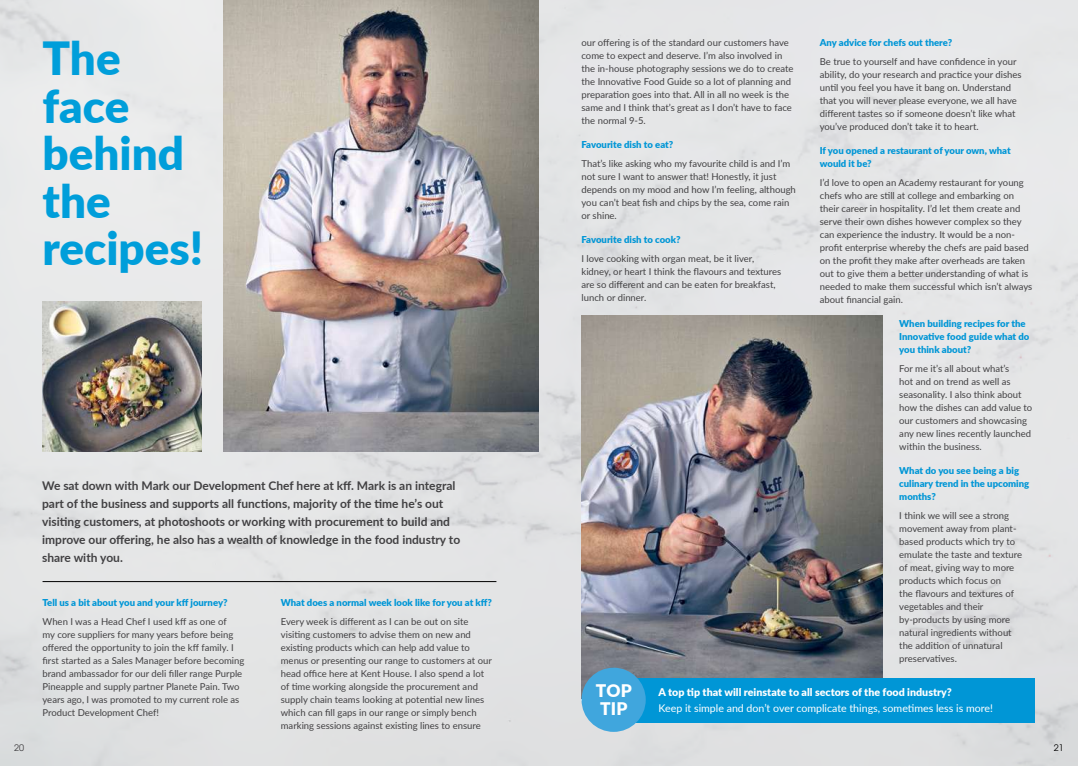
<style>
.page{position:relative;width:1078px;height:766px;background:#fff}
.page>*{position:absolute;margin:0;border:0;box-sizing:border-box;transform-origin:0 0}
.t1{font:900 45.7px/47.4px "Lato";color:#009eda}
.t2{font:900 17.4px/17.4px "Lato";letter-spacing:.01em;color:#fff}
.t3{font:700 12px/18px "Lato";color:#414042}
.t4{font:10.6px "Lato";color:#fff}
.t5{font:900 10.6px "Lato";color:#fff}
.t6{font:9.5px/13px "Lato";color:#414042}
.t7{font:900 9.5px/13px "Lato";color:#0096d6}
.t8{font:9px "Avant Garde";color:#414042}
.t9{font:9px "Avant Garde";color:#000}
</style>
<div class="page">
<div style="left:0;top:0;width:1077px;height:765px;background:#e4e5e6"></div>
<img style="left:224px;top:0;width:315px;height:452px">
<hr style="left:43px;top:581px;width:453px;height:1px;background:#000">
<img style="left:581px;top:316px;width:301px;height:377px">
<div style="left:616px;top:677px;width:418px;height:45px;background:#0096d6"></div>
<div style="left:581px;top:667px;width:64px;height:64px;background:#40a6dd;border-radius:50%"></div>
<img style="left:43px;top:301px;width:158px;height:151px">
<p class="t8" style="left:14px;top:742px;width:11px">20</p>
<p class="t7" style="left:819px;top:36px;width:134px">Any advice for chefs out there?</p>
<p class="t6" style="left:819px;top:54px;width:203px">Be true to yourself and have confidence in your ability, do your research and practice your dishes until you feel you have it bang on. Understand that you will never please everyone, we all have different tastes so if someone doesn’t like what you’ve produced don’t take it to heart.</p>
<p class="t7" style="left:819px;top:144px;width:192px">If you opened a restaurant of your own, what would it be?</p>
<p class="t6" style="left:819px;top:175px;width:214px">I’d love to open an Academy restaurant for young chefs who are still at college and embarking on their career in hospitality. I’d let them create and serve their own dishes however complex so they can experience the industry. It would be a non&shy;profit enterprise whereby the chefs are paid based on the profit they make after overheads are taken out to give them a better understanding of what is needed to make them successful which isn’t always about financial gain.</p>
<p class="t7" style="left:899px;top:317px;width:132px">When building recipes for the<br>Innovative food guide what do you think about?</p>
<p class="t6" style="left:899px;top:361px;width:134px">For me it’s all about what’s<br>hot and on trend as well as seasonality. I also think about how the dishes can add value to our customers and showcasing any new lines recently launched within the business.</p>
<p class="t7" style="left:899px;top:464px;width:131px">What do you see being a big culinary trend in the upcoming months?</p>
<p class="t6" style="left:899px;top:508px;width:124px">I think we will see a strong movement away from plant&shy;based products which try to emulate the taste and texture of meat, giving way to more products which focus on<br>the flavours and textures of vegetables and their by-products by using more natural ingredients without the addition of unnatural preservatives.</p>
<h1 class="t1" style="left:43px;top:33px;width:162px">The face behind the recipes!</h1>
<p class="t6" style="left:581px;top:36px;width:213px">our offering is of the standard our customers have come to expect and deserve. I’m also involved in the in-house photography sessions we do to create the Innovative Food Guide so a lot of planning and preparation goes into that. All in all no week is the same and I think that’s great as I don’t have to face the normal 9-5.</p>
<p class="t7" style="left:581px;top:138px;width:93px">Favourite dish to eat?</p>
<p class="t6" style="left:581px;top:157px;width:216px">That’s like asking who my favourite child is and I’m not sure I want to answer that! Honestly, it just depends on my mood and how I’m feeling, although you can’t beat fish and chips by the sea, come rain or shine.</p>
<p class="t7" style="left:581px;top:233px;width:100px">Favourite dish to cook?</p>
<p class="t6" style="left:581px;top:252px;width:201px">I love cooking with organ meat, be it liver, kidney, or heart I think the flavours and textures are so different and can be eaten for breakfast, lunch or dinner.</p>
<p class="t3" style="left:42px;top:476px;width:419px">We sat down with Mark our Development Chef here at kff. Mark is an integral part of the business and supports all functions, majority of the time he’s out visiting customers, at photoshoots or working with procurement to build and improve our offering, he also has a wealth of knowledge in the food industry to share with you.</p>
<p class="t7" style="left:43px;top:595px;width:186px">Tell us a bit about you and your kff journey?</p>
<p class="t6" style="left:43px;top:614px;width:203px">When I was a Head Chef I used kff as one of<br>my core suppliers for many years before being offered the opportunity to join the kff family. I first started as a Sales Manager before becoming brand ambassador for our deli filler range Purple Pineapple and supply partner Planete Pain. Two years ago, I was promoted to my current role as Product Development Chef!</p>
<p class="t7" style="left:281px;top:595px;width:213px">What does a normal week look like for you at kff?</p>
<p class="t6" style="left:281px;top:614px;width:212px">Every week is different as I can be out on site visiting customers to advise them on new and existing products which can help add value to menus or presenting our range to customers at our head office here at Kent House. I also spend a lot of time working alongside the procurement and supply chain teams looking at potential new lines which can fill gaps in our range or simply bench marking sessions against existing lines to ensure</p>
<h2 class="t2" style="left:596px;top:681px;width:37px">TOP<br>TIP</h2>
<p class="t5" style="left:658px;top:684px;width:295px">A top tip that will reinstate to all sectors of the food industry?</p>
<p class="t4" style="left:658px;top:700px;width:336px">Keep it simple and don’t over complicate things, sometimes less is more!</p>
<p class="t9" style="left:1053px;top:742px;width:11px">21</p>
</div>
